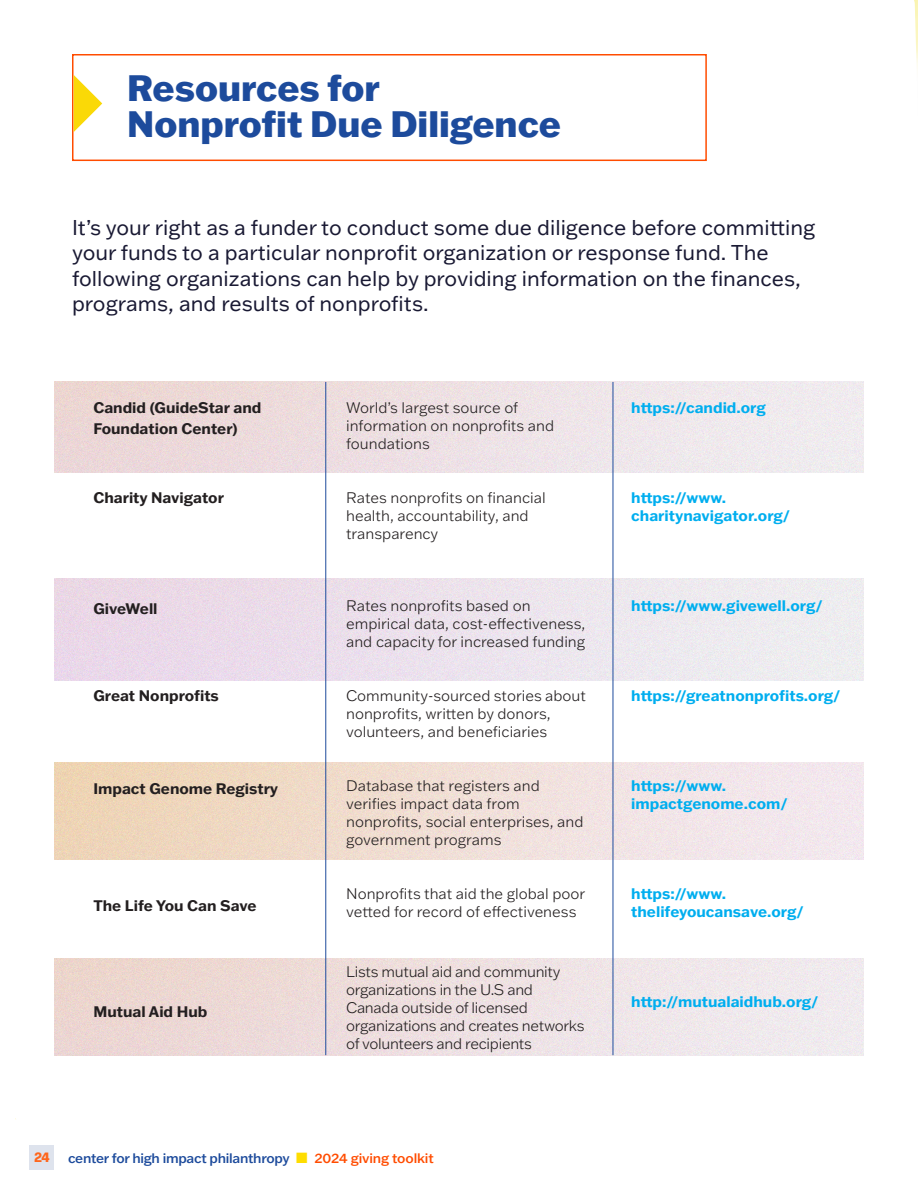
<style>
.page{position:relative;width:918px;height:1188px;background:#fff}
.page>*{position:absolute;margin:0;border:0;box-sizing:border-box;transform-origin:0 0}
.Heading_1{font:800 36px/36.6px "Franklin Gothic ATF";color:#1d4b9c}
.Heading_1-2{font:21px/25.5px "Franklin Gothic ATF";color:#191933}
.t1{font:300 15px/18px "Franklin Gothic ATF";color:#231f20}
.t2{font:700 15px/18px "Franklin Gothic ATF";color:#00aeef}
.t3{font:300 15px/18px "Franklin Gothic ATF";letter-spacing:-.02em;color:#231f20}
.t4{font:700 15px/21px "Franklin Gothic ATF";color:#231f20}
.t5{font:500 13.5px "Franklin Gothic ATF";letter-spacing:-.02em;color:#1d4b9c}
.t6{font:800 13.5px "Forma DJR Display";color:#ff661c}
.s1{color:#fedd00}
.s2{color:#ff4c00}
</style>
<div class="page">
<div style="left:29px;top:1145px;width:25px;height:25px;background:#dee3ed"></div>
<img style="left:914px;top:0;width:4px;height:69px">
<div style="left:72px;top:54px;width:635px;height:107px;border:2px solid #ff4c00"></div>
<svg style="left:74px;top:75px;width:28px;height:57px"></svg>
<img style="left:54px;top:382px;width:810px;height:91px">
<img style="left:54px;top:579px;width:810px;height:101px">
<img style="left:54px;top:763px;width:810px;height:96px">
<img style="left:54px;top:959px;width:810px;height:96px">
<hr style="left:325px;top:382px;width:1px;height:673px;background:#1d4b9c">
<hr style="left:613px;top:382px;width:1px;height:673px;background:#1d4b9c">
<p class="Heading_1" style="left:127px;top:68px;width:435px">Resources for<br>Nonprofit Due Diligence</p>
<p class="Heading_1-2" style="left:72px;top:214px;width:745px">It’s your right as a funder to conduct some due diligence before committing your funds to a particular nonprofit organization or response fund. The following organizations can help by providing information on the finances, programs, and results of nonprofits.</p>
<p class="t4" style="left:93px;top:396px;width:170px">Candid (GuideStar and<br>Foundation Center)</p>
<p class="t4" style="left:93px;top:486px;width:132px">Charity Navigator</p>
<p class="t4" style="left:93px;top:597px;width:66px">GiveWell</p>
<p class="t4" style="left:93px;top:684px;width:127px">Great Nonprofits</p>
<p class="t4" style="left:93px;top:777px;width:186px">Impact Genome Registry</p>
<p class="t4" style="left:93px;top:894px;width:165px">The Life You Can Save</p>
<p class="t4" style="left:93px;top:1001px;width:116px">Mutual Aid Hub</p>
<p class="t1" style="left:346px;top:398px;width:209px">World’s largest source of information on nonprofits and foundations</p>
<p class="t1" style="left:346px;top:488px;width:201px">Rates nonprofits on financial health, accountability, and transparency</p>
<p class="t1" style="left:346px;top:596px;width:241px">Rates nonprofits based on empirical data, cost-effectiveness, and capacity for increased funding</p>
<p class="t1" style="left:346px;top:686px;width:241px">Community-sourced stories about nonprofits, written by donors, volunteers, and beneficiaries</p>
<p class="t1" style="left:346px;top:776px;width:195px">Database that registers and</p>
<p class="t1" style="left:346px;top:794px;width:175px">verifies impact data from</p>
<p class="t1" style="left:346px;top:812px;width:239px">nonprofits, social enterprises, and</p>
<p class="t1" style="left:346px;top:830px;width:157px">government programs</p>
<p class="t1" style="left:346px;top:884px;width:241px">Nonprofits that aid the global poor vetted for record of effectiveness</p>
<p class="t3" style="left:346px;top:962px;width:240px">Lists mutual aid and community organizations in the U.S and<br>Canada outside of licensed organizations and creates networks of volunteers and recipients</p>
<p class="t6" style="left:34px;top:1146px;width:17px">24</p>
<p class="t5" style="left:68px;top:1149px;width:367px">center for high impact philanthropy <span class="s1">■</span> <span class="s2">2024 giving toolkit</span></p>
<p class="t2" style="left:631px;top:398px;width:136px">https://candid.org</p>
<p class="t2" style="left:631px;top:488px;width:160px">https://www. charitynavigator.org/</p>
<p class="t2" style="left:631px;top:596px;width:193px">https://www.givewell.org/</p>
<p class="t2" style="left:631px;top:686px;width:211px">https://greatnonprofits.org/</p>
<p class="t2" style="left:631px;top:776px;width:158px">https://www. impactgenome.com/</p>
<p class="t2" style="left:631px;top:884px;width:174px">https://www. thelifeyoucansave.org/</p>
<p class="t2" style="left:631px;top:992px;width:189px">http://mutualaidhub.org/</p>
</div>
